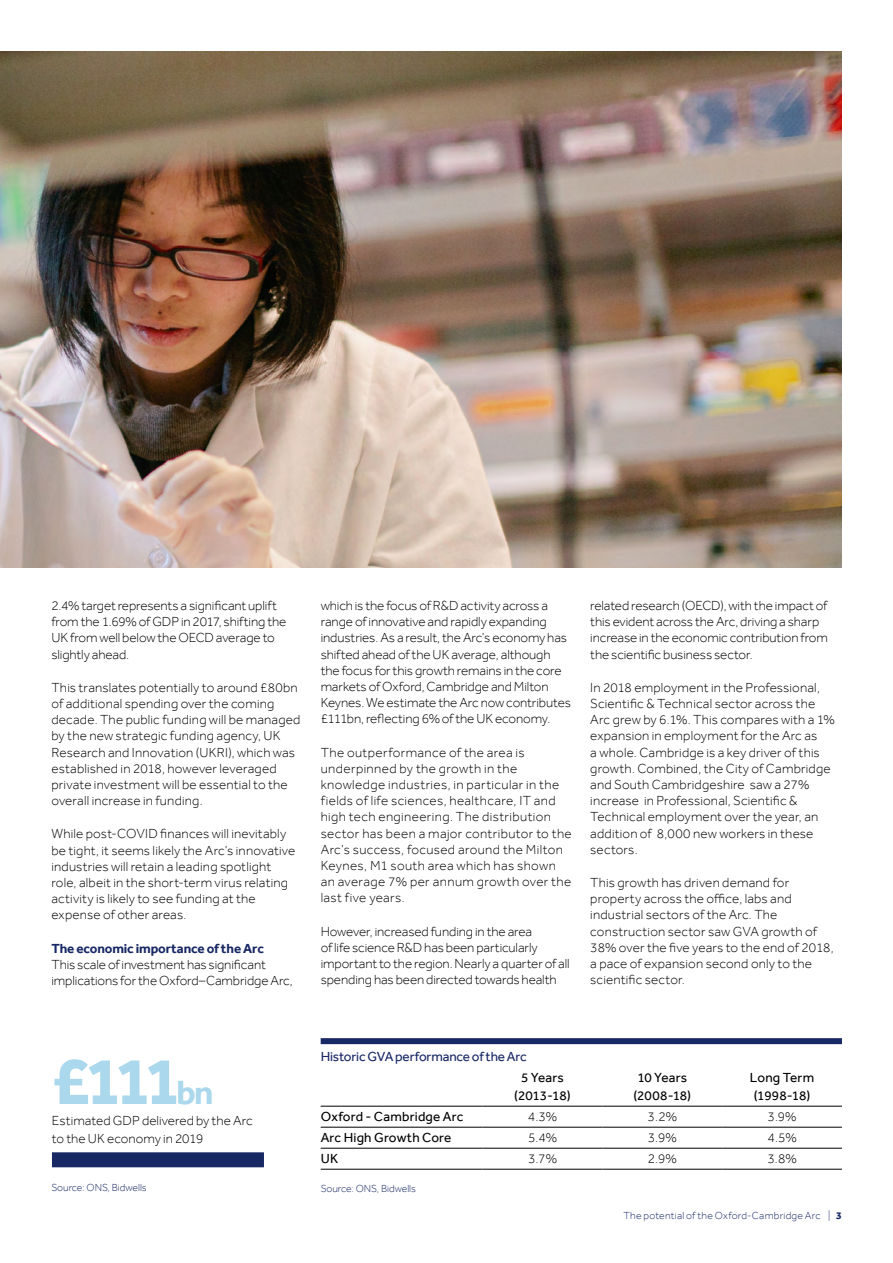
<style>
.page{position:relative;width:893px;height:1263px;background:#fff}
.page>*{position:absolute;margin:0;border:0;box-sizing:border-box;transform-origin:0 0}
.t1{font:700 69px "Effra";color:#abd8ed}
.t2{font:300 13.5px/16.2px "Effra";letter-spacing:.005em;color:#000}
.t3{font:300 13.5px/16.2px "Effra";letter-spacing:.03em;color:#000}
.t4{font:13.5px/18px "Effra";letter-spacing:.015em;color:#000}
.t5{font:13.5px "Effra";letter-spacing:-.01em;color:#182865}
.t6{font:700 13.5px "Effra";letter-spacing:-.01em;color:#182865}
.t7{font:300 10.5px "Effra";color:#182865}
.t8{font:300 10.5px "Effra";letter-spacing:.025em;color:#182865}
.s1{font-size:34.5px}
.s2{font-weight:700}
</style>
<div class="page">
<div style="left:321px;top:1038px;width:521px;height:6px;background:#182865"></div>
<hr style="left:321px;top:1106px;width:162px;height:1px;background:#000">
<hr style="left:483px;top:1106px;width:119px;height:1px;background:#000">
<hr style="left:602px;top:1106px;width:120px;height:1px;background:#000">
<hr style="left:722px;top:1106px;width:120px;height:1px;background:#000">
<hr style="left:321px;top:1127px;width:162px;height:1px;background:#000">
<hr style="left:321px;top:1148px;width:162px;height:1px;background:#000">
<hr style="left:483px;top:1127px;width:119px;height:1px;background:#000">
<hr style="left:602px;top:1127px;width:120px;height:1px;background:#000">
<hr style="left:722px;top:1127px;width:120px;height:1px;background:#000">
<hr style="left:483px;top:1148px;width:119px;height:1px;background:#000">
<hr style="left:602px;top:1148px;width:120px;height:1px;background:#000">
<hr style="left:722px;top:1148px;width:120px;height:1px;background:#000">
<hr style="left:321px;top:1169px;width:162px;height:1px;background:#000">
<hr style="left:483px;top:1169px;width:119px;height:1px;background:#000">
<hr style="left:602px;top:1169px;width:120px;height:1px;background:#000">
<hr style="left:722px;top:1169px;width:120px;height:1px;background:#000">
<img style="left:0;top:51px;width:842px;height:516px">
<div style="left:52px;top:1152px;width:212px;height:15px;background:#182865"></div>
<p class="t2" style="left:51px;top:597px;width:237px">2.4% target represents a significant uplift from the 1.69% of GDP in 2017, shifting the UK from well below the OECD average to slightly ahead.</p>
<p class="t2" style="left:51px;top:679px;width:251px">This translates potentially to around £80bn of additional spending over the coming decade. The public funding will be managed by the new strategic funding agency, UK Research and Innovation (UKRI), which was established in 2018, however leveraged private investment will be essential to the overall increase in funding.</p>
<p class="t2" style="left:51px;top:826px;width:245px">While post-COVID finances will inevitably be tight, it seems likely the Arc’s innovative industries will retain a leading spotlight role, albeit in the short-term virus relating activity is likely to see funding at the expense of other areas.</p>
<p class="t6" style="left:51px;top:940px;width:214px">The economic importance of the Arc</p>
<p class="t2" style="left:51px;top:956px;width:243px">This scale of investment has significant implications for the Oxford–Cambridge Arc,</p>
<p class="t2" style="left:321px;top:597px;width:252px">which is the focus of R&amp;D activity across a range of innovative and rapidly expanding industries. As a result, the Arc’s economy has shifted ahead of the UK average, although the focus for this growth remains in the core markets of Oxford, Cambridge and Milton Keynes. We estimate the Arc now contributes £111bn, reflecting 6% of the UK economy.</p>
<p class="t3" style="left:321px;top:744px;width:253px">The outperformance of the area is underpinned by the growth in the knowledge industries, in particular in the fields of life sciences, healthcare, IT and high tech engineering. The distribution sector has been a major contributor to the Arc’s success, focused around the Milton Keynes, M1 south area which has shown an average 7% per annum growth over the last five years.</p>
<p class="t2" style="left:321px;top:923px;width:251px">However, increased funding in the area<br>of life science R&amp;D has been particularly important to the region. Nearly a quarter of all spending has been directed towards health</p>
<p class="t2" style="left:590px;top:597px;width:239px">related research (OECD), with the impact of this evident across the Arc, driving a sharp increase in the economic contribution from the scientific business sector.</p>
<p class="t2" style="left:590px;top:679px;width:246px">In 2018 employment in the Professional, Scientific &amp; Technical sector across the Arc grew by 6.1%. This compares with a 1% expansion in employment for the Arc as<br>a whole. Cambridge is a key driver of this growth. Combined, the City of Cambridge and South Cambridgeshire saw a 27% increase in Professional, Scientific &amp; Technical employment over the year, an addition of 8,000 new workers in these sectors.</p>
<p class="t2" style="left:590px;top:874px;width:245px">This growth has driven demand for property across the office, labs and industrial sectors of the Arc. The construction sector saw GVA growth of 38% over the five years to the end of 2018, a pace of expansion second only to the scientific sector.</p>
<h1 class="t1" style="left:52px;top:1040px;width:163px">£111<span class="s1">bn</span></h1>
<p class="t2" style="left:52px;top:1112px;width:202px;line-height:18px">Estimated GDP delivered by the Arc to the UK economy in 2019</p>
<p class="t5" style="left:321px;top:1048px;width:208px">Historic GVA performance of the Arc</p>
<p class="t4" style="left:514px;top:1068px;width:58px;text-align:center">5 Years (2013-18)</p>
<p class="t4" style="left:633px;top:1068px;width:59px">10 Years (2008-18)</p>
<p class="t4" style="left:750px;top:1068px;width:66px">Long Term (1998-18)</p>
<p class="t4" style="left:321px;top:1107px;width:144px">Oxford - Cambridge Arc</p>
<p class="t2" style="left:528px;top:1108px;width:31px">4.3%</p>
<p class="t2" style="left:647px;top:1108px;width:31px">3.2%</p>
<p class="t2" style="left:767px;top:1108px;width:31px">3.9%</p>
<p class="t4" style="left:321px;top:1128px;width:132px">Arc High Growth Core</p>
<p class="t2" style="left:528px;top:1129px;width:31px">5.4%</p>
<p class="t2" style="left:648px;top:1129px;width:31px">3.9%</p>
<p class="t2" style="left:767px;top:1129px;width:31px">4.5%</p>
<p class="t4" style="left:321px;top:1149px;width:19px">UK</p>
<p class="t2" style="left:528px;top:1150px;width:30px">3.7%</p>
<p class="t2" style="left:648px;top:1150px;width:30px">2.9%</p>
<p class="t2" style="left:767px;top:1150px;width:31px">3.8%</p>
<p class="t7" style="left:51px;top:1181px;width:97px">Source: ONS, Bidwells</p>
<p class="t7" style="left:321px;top:1182px;width:97px">Source: ONS, Bidwells</p>
<p class="t8" style="left:623px;top:1209px;width:220px">The potential of the Oxford-Cambridge Arc | <span class="s2">3</span></p>
</div>
